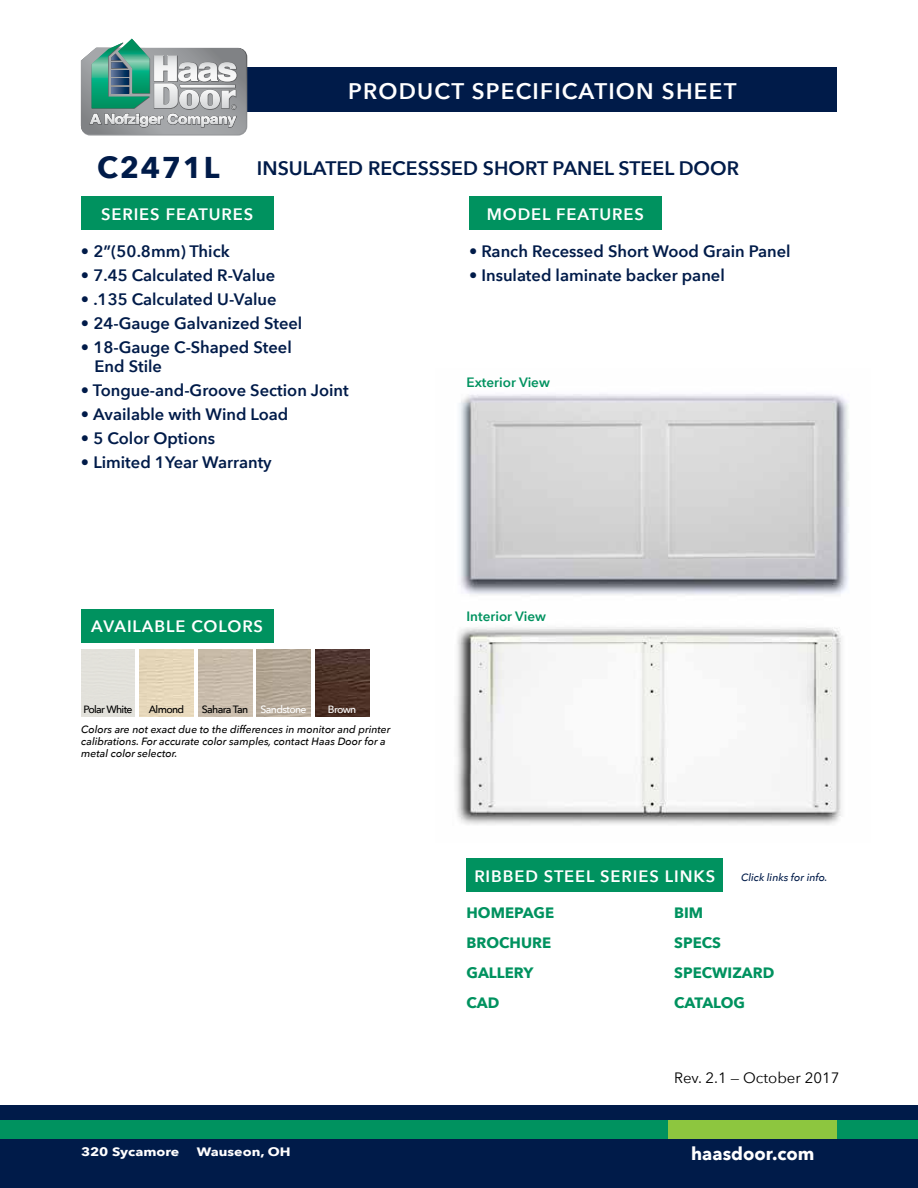
<style>
.page{position:relative;width:918px;height:1188px;background:#fff}
.page>*{position:absolute;margin:0;border:0;box-sizing:border-box;transform-origin:0 0}
.t1{font:700 30px "Avenir Next";letter-spacing:.055em;color:#001b49}
.t2{font:600 22.5px "Avenir Next";letter-spacing:.055em;color:#fff}
.t3{font:600 19.5px "Avenir Next";color:#001b49}
.t4{font:700 18px "Avenir Next";color:#fff}
.t5{font:600 16.5px/18.8px "Avenir Next";color:#001b49}
.t6{font:600 16.5px "Avenir Next";letter-spacing:.055em;color:#fff}
.t7{font:700 15px/30px "Avenir Next";color:#00925f}
.t8{font:15px "Avenir Next";color:#000}
.t9{font:600 13.5px "Avenir Next";color:#00925f}
.t10{font:700 12.15px "Avenir Next";color:#fff;scale:1.17 1}
.t11{font:italic 500 10.5px/12px "Avenir Next";color:#000}
.t12{font:500 10.5px "Avenir Next";letter-spacing:-.06em;color:#000}
.t13{font:italic 500 10.5px "Avenir Next";color:#001b49}
.t14{font:500 10.5px "Avenir Next";letter-spacing:-.06em;color:#fff}
.s1{color:#fff}
</style>
<div class="page">
<img style="left:456px;top:627px;width:385px;height:198px">
<img style="left:459px;top:394px;width:390px;height:201px">
<div style="left:81px;top:609px;width:192px;height:33px;background:#00925f"></div>
<div style="left:0;top:1106px;width:918px;height:82px;background:#001b49"></div>
<div style="left:0;top:1120px;width:918px;height:18px;background:#00925f"></div>
<div style="left:668px;top:1120px;width:169px;height:18px;background:#8dc63f"></div>
<div style="left:81px;top:68px;width:756px;height:44px;background:#001b49"></div>
<svg style="left:81px;top:39px;width:166px;height:97px;background:#99afac"></svg>
<div style="left:81px;top:196px;width:192px;height:34px;background:#00925f"></div>
<div style="left:469px;top:196px;width:192px;height:34px;background:#00925f"></div>
<div style="left:466px;top:858px;width:257px;height:34px;background:#00925f"></div>
<img style="left:257px;top:650px;width:54px;height:67px">
<img style="left:315px;top:650px;width:54px;height:67px">
<h2 class="t2" style="left:348px;top:71px;width:390px">PRODUCT SPECIFICATION SHEET</h2>
<h1 class="t1" style="left:97px;top:142px;width:124px">C2471L</h1>
<p class="t3" style="left:257px;top:152px;width:484px">INSULATED RECESSSED SHORT PANEL STEEL DOOR</p>
<p class="t6" style="left:101px;top:200px;width:154px">SERIES FEATURES</p>
<p class="t6" style="left:487px;top:200px;width:159px">MODEL FEATURES</p>
<p class="t5" style="left:81px;top:241px;width:150px">• 2”(50.8mm) Thick</p>
<p class="t5" style="left:81px;top:265px;width:196px">• 7.45 Calculated R-Value</p>
<p class="t5" style="left:81px;top:289px;width:197px">• .135 Calculated U-Value</p>
<p class="t5" style="left:81px;top:313px;width:223px">• 24-Gauge Galvanized Steel</p>
<p class="t5" style="left:94px;top:338px;width:199px;text-indent:-13px">• 18-Gauge C-Shaped Steel<br>End Stile</p>
<p class="t5" style="left:81px;top:380px;width:269px">• Tongue-and-Groove Section Joint</p>
<p class="t5" style="left:81px;top:405px;width:209px">• Available with Wind Load</p>
<p class="t5" style="left:81px;top:429px;width:136px">• 5 Color Options</p>
<p class="t5" style="left:81px;top:453px;width:192px">• Limited 1Year Warranty</p>
<p class="t5" style="left:469px;top:241px;width:323px">• Ranch Recessed Short Wood Grain Panel</p>
<p class="t5" style="left:469px;top:265px;width:257px">• Insulated laminate backer panel</p>
<p class="t9" style="left:466px;top:371px;width:85px">Exterior View</p>
<p class="t6" style="left:91px;top:612px;width:173px">AVAILABLE COLORS</p>
<p class="t12" style="left:83px;top:700px;width:51px">Polar White</p>
<p class="t12" style="left:149px;top:700px;width:37px">Almond</p>
<p class="t12" style="left:202px;top:700px;width:106px">Sahara Tan <span class="s1">Sandstone</span></p>
<p class="t14" style="left:328px;top:700px;width:30px">Brown</p>
<p class="t11" style="left:81px;top:723px;width:311px">Colors are not exact due to the differences in monitor and printer calibrations. For accurate color samples, contact Haas Door for a metal color selector.</p>
<p class="t9" style="left:466px;top:604px;width:81px">Interior View</p>
<p class="t6" style="left:474px;top:862px;width:242px">RIBBED STEEL SERIES LINKS</p>
<p class="t13" style="left:741px;top:869px;width:88px">Click links for info.</p>
<p class="t7" style="left:466px;top:897px;width:89px">HOMEPAGE</p>
<p class="t7" style="left:466px;top:927px;width:86px">BROCHURE<br>GALLERY<br>CAD</p>
<p class="t7" style="left:674px;top:897px;width:102px">BIM<br>SPECS<br>SPECWIZARD<br>CATALOG</p>
<p class="t8" style="left:674px;top:1065px;width:167px">Rev. 2.1 — October 2017</p>
<p class="t10" style="left:81px;top:1141px;width:85px">320 Sycamore</p>
<p class="t10" style="left:197px;top:1141px;width:82px">Wauseon, OH</p>
<p class="t4" style="left:691px;top:1138px;width:125px">haasdoor.com</p>
</div>
